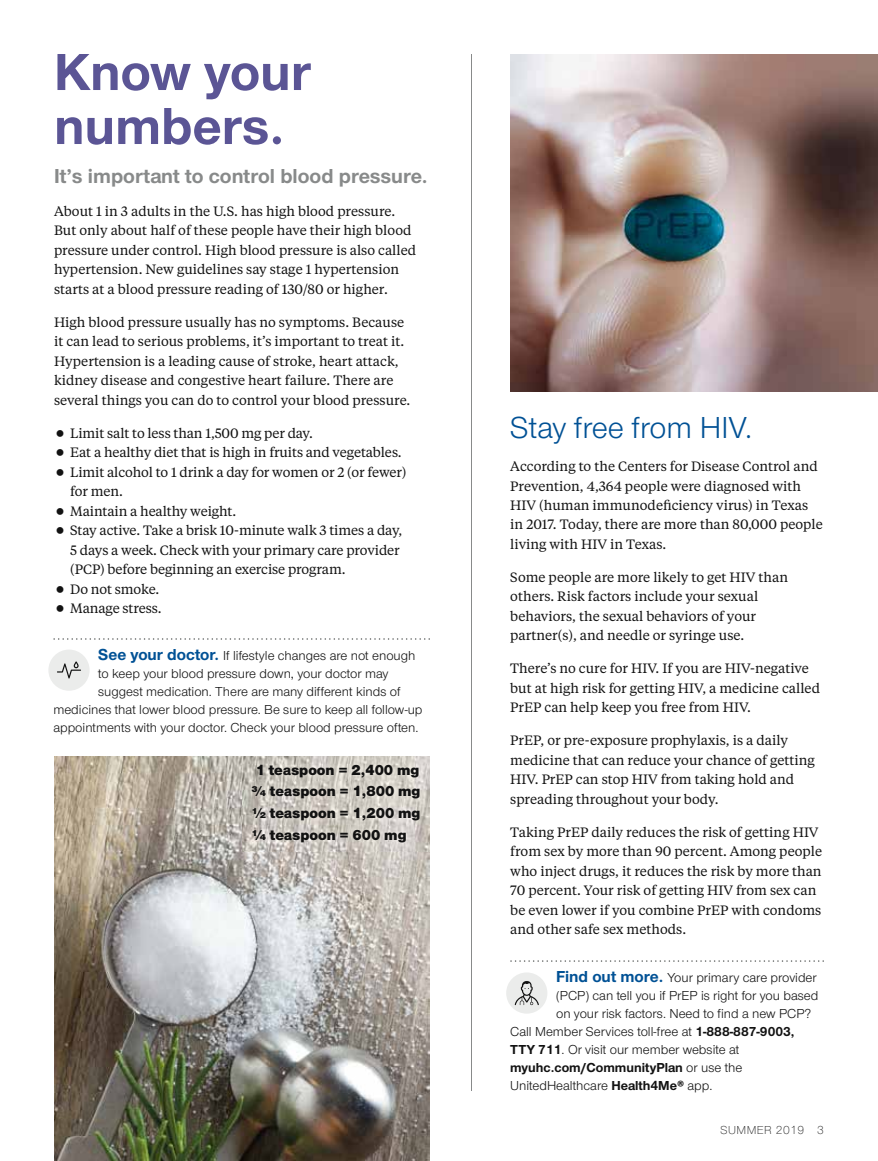
<style>
.page{position:relative;width:878px;height:1161px;background:#fff}
.page>*{position:absolute;margin:0;border:0;box-sizing:border-box;transform-origin:0 0}
.t1{font:700 54px/54px "UHC Sans";color:#5b5595}
.t2{font:31.5px "UHC Sans";color:#005195}
.t3{font:700 21px "UHC Sans";color:#888a8a}
.t4{font:900 15px/21.8px "UHC Sans";color:#121212;text-align:justify}
.t5{font:13.5px/19.5px "UHC Serif Text";color:#121212}
.t6{font:13.5px "UHC Sans";color:#121212}
.t7{font:700 13.5px "UHC Sans";color:#121212}
.t8{font:300 12px "UHC Sans";letter-spacing:.04em;color:#121212}
.s1{font-weight:700;font-size:16.5px;color:#005195}
.s2{font-weight:700}
.s3{font-weight:400}
</style>
<div class="page">
<svg style="left:53px;top:638px;width:377px;height:2px"></svg>
<div style="left:48px;top:650px;width:42px;height:41px;background:#ebeceb;border-radius:50%"></div>
<svg style="left:57px;top:661px;width:24px;height:18px"></svg>
<hr style="left:470px;top:54px;width:1px;height:1037px;background:#888a8a">
<svg style="left:510px;top:960px;width:314px;height:2px"></svg>
<div style="left:506px;top:972px;width:41px;height:42px;background:#ebeceb;border-radius:50%"></div>
<svg style="left:514px;top:981px;width:25px;height:24px"></svg>
<img style="left:511px;top:54px;width:367px;height:338px">
<img style="left:54px;top:756px;width:376px;height:405px">
<img style="left:243px;top:756px;width:186px;height:95px">
<h1 class="t1" style="left:54px;top:43px;width:258px">Know your numbers.</h1>
<h3 class="t3" style="left:54px;top:162px;width:375px">It’s important to control blood pressure.</h3>
<p class="t5" style="left:54px;top:201px;width:364px">About 1 in 3 adults in the U.S. has high blood pressure.<br>But only about half of these people have their high blood pressure under control. High blood pressure is also called hypertension. New guidelines say stage 1 hypertension starts at a blood pressure reading of 130/80 or higher.</p>
<p class="t5" style="left:54px;top:312px;width:358px">High blood pressure usually has no symptoms. Because it can lead to serious problems, it’s important to treat it.<br>Hypertension is a leading cause of stroke, heart attack, kidney disease and congestive heart failure. There are several things you can do to control your blood pressure.</p>
<p class="t5" style="left:70px;top:423px;width:338px">Limit salt to less than 1,500 mg per day.<br>Eat a healthy diet that is high in fruits and vegetables.<br>Limit alcohol to 1 drink a day for women or 2 (or fewer) for men.<br>Maintain a healthy weight.<br>Stay active. Take a brisk 10-minute walk 3 times a day, 5 days a week. Check with your primary care provider (PCP) before beginning an exercise program.<br>Do not smoke.<br>Manage stress.</p>
<p class="t6" style="left:98px;top:647px;width:319px"><span class="s1">See your doctor.</span> If lifestyle changes are not enough</p>
<p class="t6" style="left:98px;top:665px;width:292px">to keep your blood pressure down, your doctor may</p>
<p class="t6" style="left:98px;top:683px;width:304px">suggest medication. There are many different kinds of</p>
<p class="t6" style="left:53px;top:701px;width:370px">medicines that lower blood pressure. Be sure to keep all follow-up</p>
<p class="t6" style="left:53px;top:719px;width:366px">appointments with your doctor. Check your blood pressure often.</p>
<p class="t4" style="left:251px;top:758px;width:170px">1 teaspoon = 2,400 mg ¾ teaspoon = 1,800 mg ½ teaspoon = 1,200 mg ¼ teaspoon = 600 mg</p>
<h2 class="t2" style="left:510px;top:407px;width:243px">Stay free from HIV.</h2>
<p class="t5" style="left:510px;top:456px;width:314px">According to the Centers for Disease Control and Prevention, 4,364 people were diagnosed with HIV (human immunodeficiency virus) in Texas in 2017. Today, there are more than 80,000 people living with HIV in Texas.</p>
<p class="t5" style="left:510px;top:567px;width:279px">Some people are more likely to get HIV than others. Risk factors include your sexual behaviors, the sexual behaviors of your partner(s), and needle or syringe use.</p>
<p class="t5" style="left:510px;top:658px;width:311px">There’s no cure for HIV. If you are HIV-negative but at high risk for getting HIV, a medicine called<br>PrEP can help keep you free from HIV.</p>
<p class="t5" style="left:510px;top:730px;width:306px">PrEP, or pre-exposure prophylaxis, is a daily medicine that can reduce your chance of getting HIV. PrEP can stop HIV from taking hold and spreading throughout your body.</p>
<p class="t5" style="left:510px;top:822px;width:313px">Taking PrEP daily reduces the risk of getting HIV from sex by more than 90 percent. Among people who inject drugs, it reduces the risk by more than 70 percent. Your risk of getting HIV from sex can be even lower if you combine PrEP with condoms and other safe sex methods.</p>
<p class="t6" style="left:556px;top:969px;width:262px"><span class="s1">Find out more.</span> Your primary care provider</p>
<p class="t6" style="left:556px;top:987px;width:264px">(PCP) can tell you if PrEP is right for you based</p>
<p class="t6" style="left:556px;top:1005px;width:257px">on your risk factors. Need to find a new PCP?</p>
<p class="t6" style="left:510px;top:1023px;width:286px">Call Member Services toll-free at <span class="s2">1-888-887-9003,</span></p>
<p class="t6" style="left:510px;top:1041px;width:230px"><span class="s2">TTY 711</span>. Or visit our member website at</p>
<p class="t7" style="left:510px;top:1058px;width:233px">myuhc.com/CommunityPlan <span class="s3">or use the</span></p>
<p class="t6" style="left:510px;top:1077px;width:204px">UnitedHealthcare <span class="s2">Health4Me®</span> app.</p>
<p class="t8" style="left:720px;top:1122px;width:105px">SUMMER 2019 3</p>
</div>
